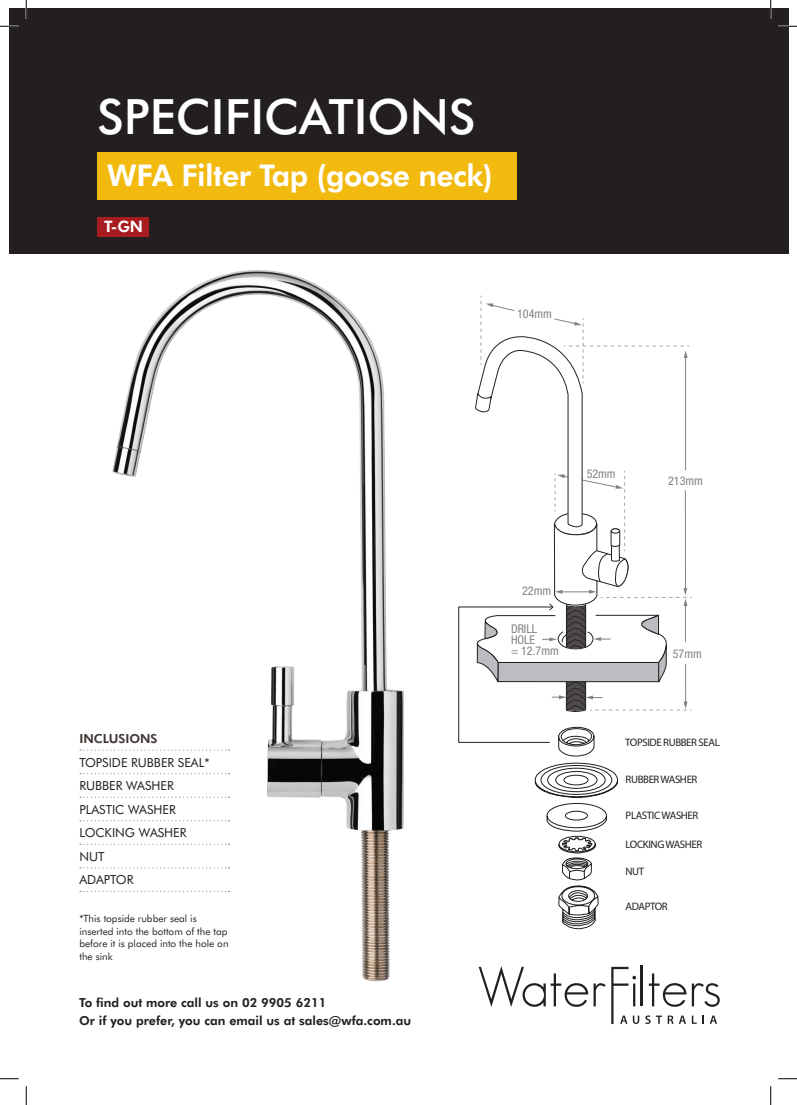
<style>
.page{position:relative;width:797px;height:1105px;background:#fff}
.page>*{position:absolute;margin:0;border:0;box-sizing:border-box;transform-origin:0 0}
.main_body{font:500 48.75px "Futura BT";color:#fff}
.t1{font:800 30px "Futura BT";letter-spacing:-.015em;color:#fff}
.t2{font:800 15.75px "Futura BT";color:#fff}
.main_body-2{font:800 12.5px/17.5px "Futura BT";color:#231f20}
.list_main_body{font:12.5px "Futura BT";color:#231f20}
.subheading1{font:800 12.5px "Futura BT";color:#403735}
.t3{font:condensed 12px/10.9px "Helvetica Neue";color:#808285}
.t4{font:10.88px "Myriad Pro";letter-spacing:-.035em;color:#231f20}
.main_body-3{font:10px/12.5px "Futura BT";color:#231f20}
</style>
<div class="page">
<div style="left:9px;top:9px;width:779px;height:245px;background:#231f20"></div>
<div style="left:97px;top:152px;width:419px;height:48px;background:#f2b90f"></div>
<div style="left:97px;top:217px;width:52px;height:19px;background:#a61c1f"></div>
<img style="left:95px;top:270px;width:309px;height:712px">
<svg style="left:478px;top:966px;width:127px;height:41px"></svg>
<hr style="left:640px;top:965px;width:3px;height:41px;background:#231f20">
<svg style="left:649px;top:973px;width:70px;height:34px"></svg>
<svg style="left:611px;top:967px;width:28px;height:57px"></svg>
<svg style="left:645px;top:1015px;width:5px;height:9px"></svg>
<svg style="left:656px;top:1015px;width:40px;height:9px"></svg>
<svg style="left:702px;top:1015px;width:15px;height:9px"></svg>
<svg style="left:458px;top:295px;width:234px;height:635px"></svg>
<svg style="left:80px;top:749px;width:149px;height:2px"></svg>
<svg style="left:80px;top:773px;width:149px;height:1px"></svg>
<svg style="left:80px;top:797px;width:149px;height:1px"></svg>
<svg style="left:80px;top:820px;width:149px;height:1px"></svg>
<svg style="left:80px;top:844px;width:149px;height:1px"></svg>
<svg style="left:80px;top:867px;width:149px;height:1px"></svg>
<svg style="left:80px;top:891px;width:149px;height:1px"></svg>
<svg style="left:0;top:25px;width:19px;height:2px"></svg>
<svg style="left:778px;top:25px;width:19px;height:2px"></svg>
<svg style="left:0;top:1078px;width:19px;height:1px"></svg>
<svg style="left:778px;top:1078px;width:19px;height:1px"></svg>
<svg style="left:25px;top:0;width:2px;height:19px"></svg>
<svg style="left:25px;top:1086px;width:2px;height:19px"></svg>
<svg style="left:770px;top:0;width:1px;height:19px"></svg>
<svg style="left:770px;top:1086px;width:1px;height:19px"></svg>
<p class="main_body" style="left:97px;top:87px;width:380px">SPECIFICATIONS</p>
<p class="t1" style="left:107px;top:157px;width:387px">WFA Filter Tap (goose neck)</p>
<p class="t2" style="left:104px;top:217px;width:40px">T-GN</p>
<p class="t3" style="left:517px;top:308px;width:36px">104mm</p>
<p class="subheading1" style="left:79px;top:731px;width:80px">INCLUSIONS</p>
<p class="list_main_body" style="left:79px;top:755px;width:132px">TOPSIDE RUBBER SEAL*</p>
<p class="list_main_body" style="left:79px;top:778px;width:96px">RUBBER WASHER</p>
<p class="list_main_body" style="left:79px;top:802px;width:98px">PLASTIC WASHER</p>
<p class="list_main_body" style="left:79px;top:825px;width:108px">LOCKING WASHER</p>
<p class="list_main_body" style="left:79px;top:849px;width:27px">NUT</p>
<p class="list_main_body" style="left:79px;top:872px;width:56px">ADAPTOR</p>
<p class="main_body-3" style="left:79px;top:912px;width:151px">*This topside rubber seal is inserted into the bottom of the tap before it is placed into the hole on the sink</p>
<p class="main_body-2" style="left:79px;top:994px;width:333px">To find out more call us on 02 9905 6211<br>Or if you prefer, you can email us at sales@wfa.com.au</p>
<p class="t3" style="left:586px;top:468px;width:30px">52mm</p>
<p class="t3" style="left:668px;top:475px;width:36px">213mm</p>
<p class="t3" style="left:522px;top:585px;width:30px">22mm</p>
<p class="t3" style="left:511px;top:624px;width:49px">DRILL<br>HOLE<br>= 12.7mm</p>
<p class="t3" style="left:672px;top:648px;width:30px">57mm</p>
<p class="t4" style="left:625px;top:736px;width:96px">TOPSIDE RUBBER SEAL</p>
<p class="t4" style="left:625px;top:773px;width:73px">RUBBER WASHER</p>
<p class="t4" style="left:625px;top:808px;width:74px">PLASTIC WASHER</p>
<p class="t4" style="left:625px;top:838px;width:78px">LOCKING WASHER</p>
<p class="t4" style="left:625px;top:864px;width:20px">NUT</p>
<p class="t4" style="left:625px;top:900px;width:44px">ADAPTOR</p>
</div>
